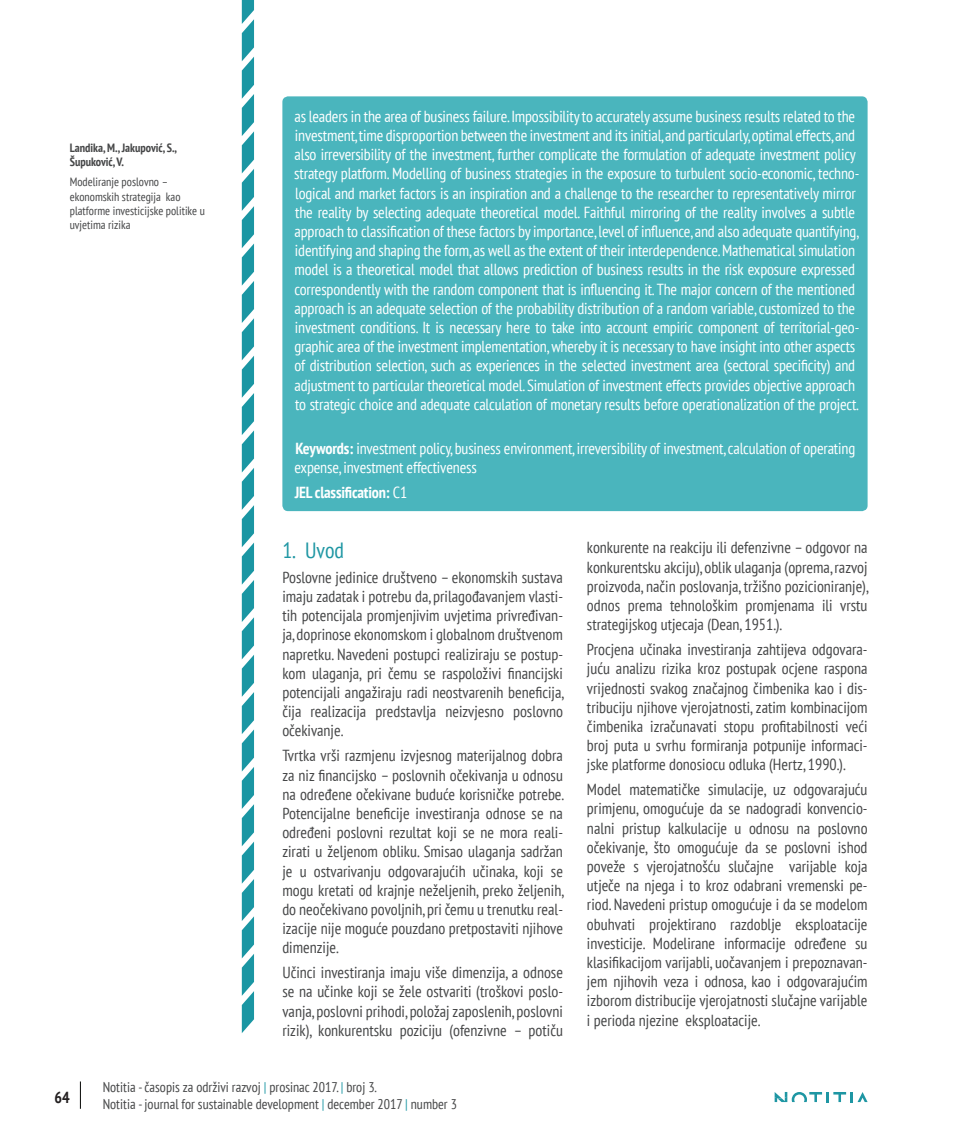
<style>
.page{position:relative;width:964px;height:1134px;background:#fff}
.page>*{position:absolute;margin:0;border:0;box-sizing:border-box;transform-origin:0 0}
.t1{font:condensed 22px "PT Sans";color:#1e96a3}
.t2{font:condensed 16px/19.2px "PT Sans";color:#454647;text-align:justify}
.t3{font:condensed 16px/19.2px "PT Sans";letter-spacing:-.01em;color:#fff}
.t4{font:700 condensed 16px "PT Sans";letter-spacing:-.01em;color:#fff}
.t5{font:700 condensed 16px "PT Sans";color:#231f20}
.t6{font:condensed 14px/16.8px "PT Sans";color:#454647}
.t7{font:condensed 12px/14.4px "PT Sans";color:#454647}
.t8{font:700 condensed 12px/14.4px "PT Sans";color:#454647}
.s1{font-weight:700}
.s2{font-weight:400}
.s3{color:#1a96a3}
</style>
<div class="page">
<svg style="left:80px;top:1081px;width:1px;height:28px"></svg>
<svg style="left:242px;top:0;width:12px;height:1033px"></svg>
<svg style="left:774px;top:1092px;width:93px;height:10px"></svg>
<div style="left:282px;top:96px;width:585px;height:415px;background:#4ab5bd;border-radius:6px"></div>
<p class="t8" style="left:70px;top:140px;width:109px">Landika, M., Jakupović, S.,<br>Šupuković, V.</p>
<p class="t7" style="left:70px;top:174px;width:137px">Modeliranje poslovno – ekonomskih strategija kao platforme investicijske politike u uvjetima rizika</p>
<p class="t3" style="left:294px;top:106px;width:566px">as leaders in the area of business failure. Impossibility to accurately assume business results related to the investment, time disproportion between the investment and its initial, and particularly, optimal effects, and also irreversibility of the investment, further complicate the formulation of adequate investment policy strategy platform. Modelling of business strategies in the exposure to turbulent socio-economic, techno&shy;logical and market factors is an inspiration and a challenge to the researcher to representatively mirror the reality by selecting adequate theoretical model. Faithful mirroring of the reality involves a subtle approach to classification of these factors by importance, level of influence, and also adequate quantifying, identifying and shaping the form, as well as the extent of their interdependence. Mathematical simulation model is a theoretical model that allows prediction of business results in the risk exposure expressed correspondently with the random component that is influencing it. The major concern of the mentioned approach is an adequate selection of the probability distribution of a random variable, customized to the investment conditions. It is necessary here to take into account empiric component of territorial-geo&shy;graphic area of the investment implementation, whereby it is necessary to have insight into other aspects of distribution selection, such as experiences in the selected investment area (sectoral specificity) and adjustment to particular theoretical model. Simulation of investment effects provides objective approach to strategic choice and adequate calculation of monetary results before operationalization of the project.</p>
<p class="t3" style="left:294px;top:438px;width:562px"><span class="s1">Keywords:</span> investment policy, business environment, irreversibility of investment, calculation of operating expense, investment effectiveness</p>
<p class="t4" style="left:295px;top:482px;width:114px">JEL classification: <span class="s2">C1</span></p>
<h1 class="t1" style="left:282px;top:536px;width:63px">1. Uvod</h1>
<p class="t2" style="left:282px;top:567px;width:283px">Poslovne jedinice društveno – ekonomskih sustava imaju zadatak i potrebu da, prilagođavanjem vlasti&shy;tih potencijala promjenjivim uvjetima privređivan&shy;ja, doprinose ekonomskom i globalnom društvenom napretku. Navedeni postupci realiziraju se postup&shy;kom ulaganja, pri čemu se raspoloživi financijski potencijali angažiraju radi neostvarenih beneficija, čija realizacija predstavlja neizvjesno poslovno očekivanje.</p>
<p class="t2" style="left:282px;top:746px;width:283px">Tvrtka vrši razmjenu izvjesnog materijalnog dobra za niz financijsko – poslovnih očekivanja u odnosu na određene očekivane buduće korisničke potrebe.<br>Potencijalne beneficije investiranja odnose se na određeni poslovni rezultat koji se ne mora reali&shy;zirati u željenom obliku. Smisao ulaganja sadržan je u ostvarivanju odgovarajućih učinaka, koji se mogu kretati od krajnje neželjenih, preko željenih, do neočekivano povoljnih, pri čemu u trenutku real&shy;izacije nije moguće pouzdano pretpostaviti njihove dimenzije.</p>
<p class="t2" style="left:282px;top:963px;width:282px">Učinci investiranja imaju više dimenzija, a odnose se na učinke koji se žele ostvariti (troškovi poslo&shy;vanja, poslovni prihodi, položaj zaposlenih, poslovni rizik), konkurentsku poziciju (ofenzivne – potiču</p>
<p class="t2" style="left:587px;top:538px;width:283px">konkurente na reakciju ili defenzivne – odgovor na konkurentsku akciju), oblik ulaganja (oprema, razvoj proizvoda, način poslovanja, tržišno pozicioniranje), odnos prema tehnološkim promjenama ili vrstu strategijskog utjecaja (Dean, 1951.).</p>
<p class="t2" style="left:587px;top:639px;width:282px">Procjena učinaka investiranja zahtijeva odgovara&shy;juću analizu rizika kroz postupak ocjene raspona vrijednosti svakog značajnog čimbenika kao i dis&shy;tribuciju njihove vjerojatnosti, zatim kombinacijom čimbenika izračunavati stopu profitabilnosti veći broj puta u svrhu formiranja potpunije informaci&shy;jske platforme donosiocu odluka (Hertz, 1990.).</p>
<p class="t2" style="left:587px;top:780px;width:282px">Model matematičke simulacije, uz odgovarajuću primjenu, omogućuje da se nadogradi konvencio&shy;nalni pristup kalkulacije u odnosu na poslovno očekivanje, što omogućuje da se poslovni ishod poveže s vjerojatnošću slučajne varijable koja utječe na njega i to kroz odabrani vremenski pe&shy;riod. Navedeni pristup omogućuje i da se modelom obuhvati projektirano razdoblje eksploatacije investicije. Modelirane informacije određene su klasifikacijom varijabli, uočavanjem i prepoznavan&shy;jem njihovih veza i odnosa, kao i odgovarajućim izborom distribucije vjerojatnosti slučajne varijable i perioda njezine eksploatacije.</p>
<p class="t5" style="left:55px;top:1086px;width:17px">64</p>
<p class="t6" style="left:103px;top:1078px;width:356px">Notitia - časopis za održivi razvoj <span class="s3">|</span> prosinac 2017. <span class="s3">|</span> broj 3.<br>Notitia - journal for sustainable development <span class="s3">|</span> december 2017 <span class="s3">|</span> number 3</p>
</div>
